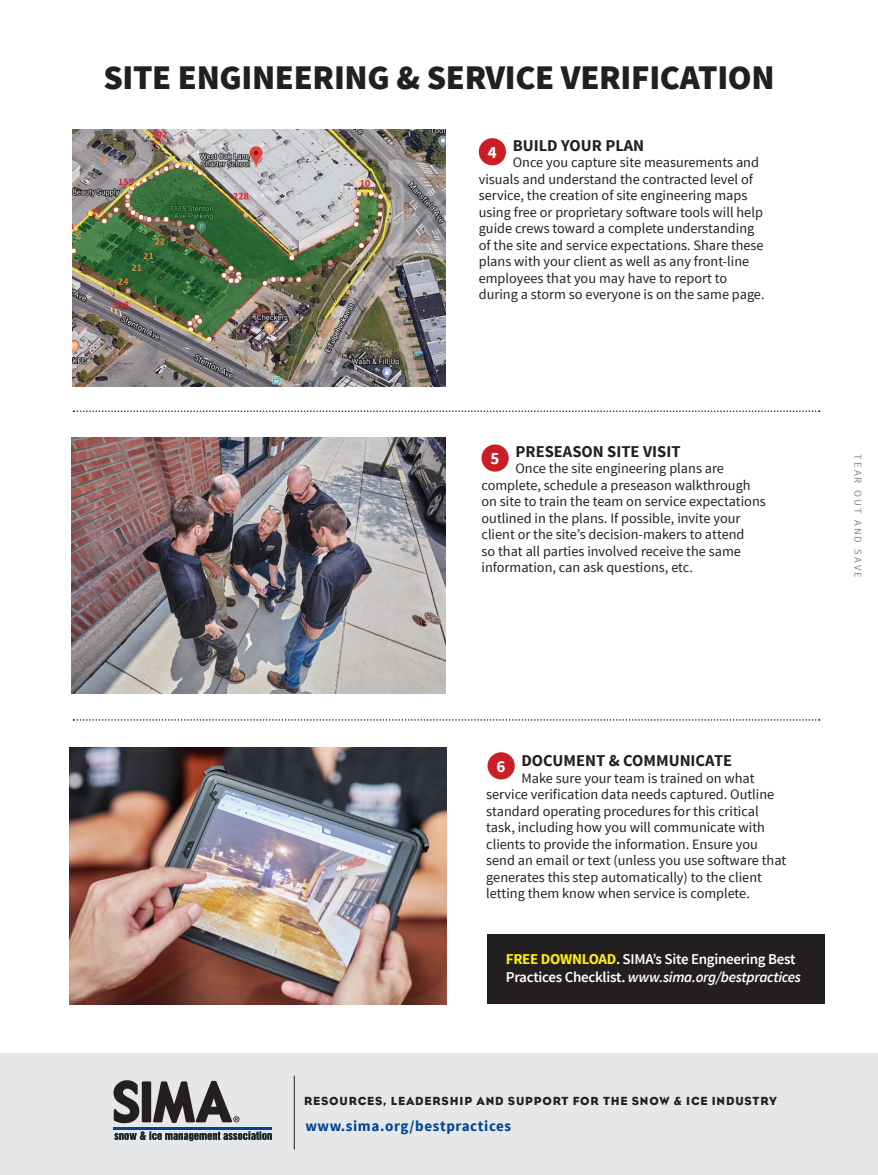
<style>
.page{position:relative;width:878px;height:1175px;background:#fff}
.page>*{position:absolute;margin:0;border:0;box-sizing:border-box;transform-origin:0 0}
.t1{font:900 34.5px "Source Sans Pro";letter-spacing:-.01em;color:#231f20}
.t2{font:700 16.95px "Source Sans Pro";color:#fff}
.t3{font:700 16.5px "Source Sans Pro";color:#231f20}
.t4{font:600 15px/18px "Source Sans Pro";letter-spacing:-.02em;color:#fff}
.t5{font:700 15px "Source Sans Pro";letter-spacing:.04em;color:#01478d}
.t6{font:14.25px/16.5px "Source Sans Pro";color:#231f20}
.t7{font:12px "Eagle";letter-spacing:.07em;color:#231f20}
.t8{font:10.5px "Source Sans Pro";letter-spacing:.2em;color:#231f20}
.s1{font-weight:700;color:#fff101}
.s2{font-style:italic}
</style>
<div class="page">
<div style="left:0;top:1053px;width:878px;height:121px;background:#e6e7e9"></div>
<svg style="left:113px;top:1080px;width:26px;height:43px"></svg>
<div style="left:142px;top:1081px;width:9px;height:41px;background:#231f20"></div>
<svg style="left:114px;top:1131px;width:158px;height:10px"></svg>
<hr style="left:114px;top:1126px;width:158px;height:3px;background:#01478d">
<svg style="left:153px;top:1080px;width:86px;height:42px"></svg>
<hr style="left:294px;top:1075px;width:1px;height:74px;background:#231f20">
<svg style="left:73px;top:719px;width:746px;height:1px"></svg>
<svg style="left:73px;top:410px;width:746px;height:2px"></svg>
<div style="left:481px;top:444px;width:27px;height:27px;background:#c82026;border-radius:50%"></div>
<img style="left:71px;top:437px;width:374px;height:257px">
<img style="left:70px;top:747px;width:376px;height:257px">
<div style="left:487px;top:934px;width:337px;height:70px;background:#231f20"></div>
<img style="left:73px;top:129px;width:372px;height:257px">
<div style="left:478px;top:138px;width:28px;height:27px;background:#c82026;border-radius:50%"></div>
<div style="left:487px;top:752px;width:27px;height:27px;background:#c82026;border-radius:50%"></div>
<p class="t1" style="left:103px;top:55px;width:672px">SITE ENGINEERING &amp; SERVICE VERIFICATION</p>
<p class="t3" style="left:512px;top:134px;width:133px">BUILD YOUR PLAN</p>
<p class="t6" style="left:478px;top:154px;width:287px;text-indent:34px">Once you capture site measurements and visuals and understand the contracted level of service, the creation of site engineering maps using free or proprietary software tools will help guide crews toward a complete understanding of the site and service expectations. Share these plans with your client as well as any front-line employees that you may have to report to during a storm so everyone is on the same page.</p>
<p class="t2" style="left:488px;top:141px;width:10px">4</p>
<p class="t3" style="left:515px;top:441px;width:166px">PRESEASON SITE VISIT</p>
<p class="t6" style="left:481px;top:460px;width:286px;text-indent:34px">Once the site engineering plans are complete, schedule a preseason walkthrough on site to train the team on service expectations outlined in the plans. If possible, invite your client or the site’s decision-makers to attend<br>so that all parties involved receive the same information, can ask questions, etc.</p>
<p class="t2" style="left:490px;top:447px;width:10px">5</p>
<p class="t8" style="left:864px;top:454px;width:125px;rotate:90deg">TEAR OUT AND SAVE</p>
<p class="t3" style="left:521px;top:750px;width:212px">DOCUMENT &amp; COMMUNICATE</p>
<p class="t6" style="left:486px;top:770px;width:302px;text-indent:35px">Make sure your team is trained on what service verification data needs captured. Outline standard operating procedures for this critical task, including how you will communicate with clients to provide the information. Ensure you send an email or text (unless you use software that generates this step automatically) to the client letting them know when service is complete.</p>
<p class="t2" style="left:496px;top:755px;width:10px">6</p>
<p class="t4" style="left:506px;top:950px;width:297px"><span class="s1">FREE DOWNLOAD</span>. SIMA’s Site Engineering Best<br>Practices Checklist. <span class="s2">www.sima.org/bestpractices</span></p>
<p class="t7" style="left:304px;top:1094px;width:474px">RESOURCES, LEADERSHIP AND SUPPORT FOR THE SNOW &amp; ICE INDUSTRY</p>
<p class="t5" style="left:305px;top:1116px;width:207px">www.sima.org/bestpractices</p>
</div>
